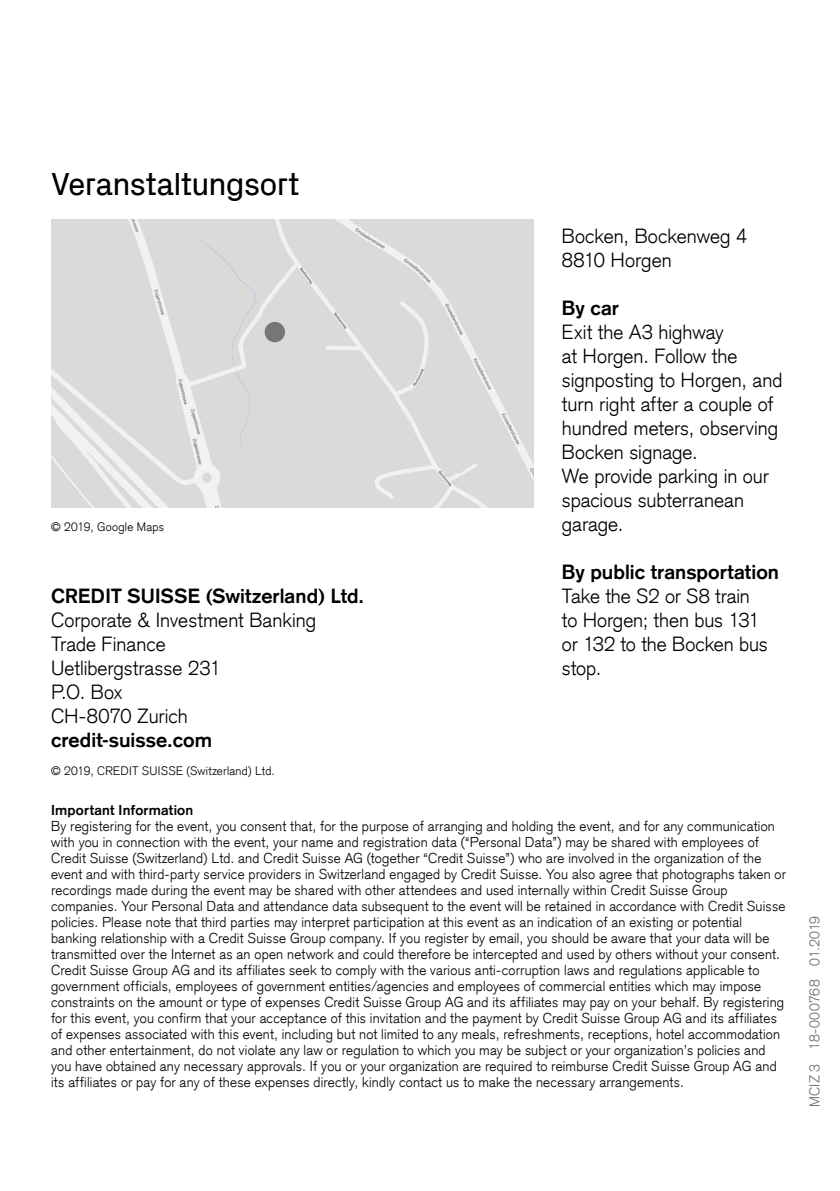
<style>
.page{position:relative;width:840px;height:1191px;background:#fff}
.page>*{position:absolute;margin:0;border:0;box-sizing:border-box;transform-origin:0 0}
.t1{font:32px "Credit Suisse Headline";letter-spacing:-.005em;color:#000}
.t2{font:300 20px/24px "Credit Suisse Type";color:#000}
.t3{font:700 20px "Credit Suisse Type";letter-spacing:.005em;color:#000}
.t4{font:300 14px/16px "Credit Suisse Type";letter-spacing:.015em;color:#000}
.t5{font:300 14px "Credit Suisse Type";letter-spacing:.02em;color:#6d6e71}
.t6{font:700 14px "Credit Suisse Type";letter-spacing:.015em;color:#000}
.t7{font:300 12px "Credit Suisse Type";letter-spacing:.025em;color:#000}
</style>
<div class="page">
<img style="left:51px;top:219px;width:482px;height:288px">
<div style="left:264px;top:322px;width:21px;height:20px;background:#767677;border-radius:50%"></div>
<h1 class="t1" style="left:51px;top:161px;width:250px">Veranstaltungsort</h1>
<h2 class="t2" style="left:561px;top:224px;width:187px">Bocken, Bockenweg 4<br>8810 Horgen</h2>
<h2 class="t3" style="left:561px;top:296px;width:58px">By car</h2>
<h2 class="t2" style="left:561px;top:320px;width:222px">Exit the A3 highway<br>at Horgen. Follow the signposting to Horgen, and turn right after a couple of hundred meters, observing<br>Bocken signage.<br>We provide parking in our spacious subterranean garage.</h2>
<h2 class="t3" style="left:561px;top:560px;width:218px">By public transportation</h2>
<h2 class="t2" style="left:561px;top:584px;width:207px">Take the S2 or S8 train to Horgen; then bus 131 or 132 to the Bocken bus stop.</h2>
<p class="t7" style="left:51px;top:520px;width:114px">© 2019, Google Maps</p>
<h2 class="t3" style="left:51px;top:584px;width:314px">CREDIT SUISSE (Switzerland) Ltd.</h2>
<h2 class="t2" style="left:51px;top:608px;width:266px">Corporate &amp; Investment Banking<br>Trade Finance<br>Uetlibergstrasse 231<br>P.O. Box<br>CH-8070 Zurich</h2>
<h2 class="t3" style="left:51px;top:728px;width:162px">credit-suisse.com</h2>
<p class="t7" style="left:51px;top:764px;width:225px">© 2019, CREDIT SUISSE (Switzerland) Ltd.</p>
<p class="t6" style="left:51px;top:802px;width:144px">Important Information</p>
<p class="t4" style="left:51px;top:818px;width:736px">By registering for the event, you consent that, for the purpose of arranging and holding the event, and for any communication with you in connection with the event, your name and registration data (“Personal Data”) may be shared with employees of Credit Suisse (Switzerland) Ltd. and Credit Suisse AG (together “Credit Suisse”) who are involved in the organization of the event and with third-party service providers in Switzerland engaged by Credit Suisse. You also agree that photographs taken or recordings made during the event may be shared with other attendees and used internally within Credit Suisse Group companies. Your Personal Data and attendance data subsequent to the event will be retained in accordance with Credit Suisse policies. Please note that third parties may interpret participation at this event as an indication of an existing or potential banking relationship with a Credit Suisse Group company. If you register by email, you should be aware that your data will be transmitted over the Internet as an open network and could therefore be intercepted and used by others without your consent.<br>Credit Suisse Group AG and its affiliates seek to comply with the various anti-corruption laws and regulations applicable to government officials, employees of government entities/agencies and employees of commercial entities which may impose constraints on the amount or type of expenses Credit Suisse Group AG and its affiliates may pay on your behalf. By registering for this event, you confirm that your acceptance of this invitation and the payment by Credit Suisse Group AG and its affiliates of expenses associated with this event, including but not limited to any meals, refreshments, receptions, hotel accommodation and other entertainment, do not violate any law or regulation to which you may be subject or your organization’s policies and you have obtained any necessary approvals. If you or your organization are required to reimburse Credit Suisse Group AG and its affiliates or pay for any of these expenses directly, kindly contact us to make the necessary arrangements.</p>
<p class="t5" style="left:805px;top:1107px;width:193px;rotate:-90deg">MCIZ 3 18-000768 01.2019</p>
</div>
